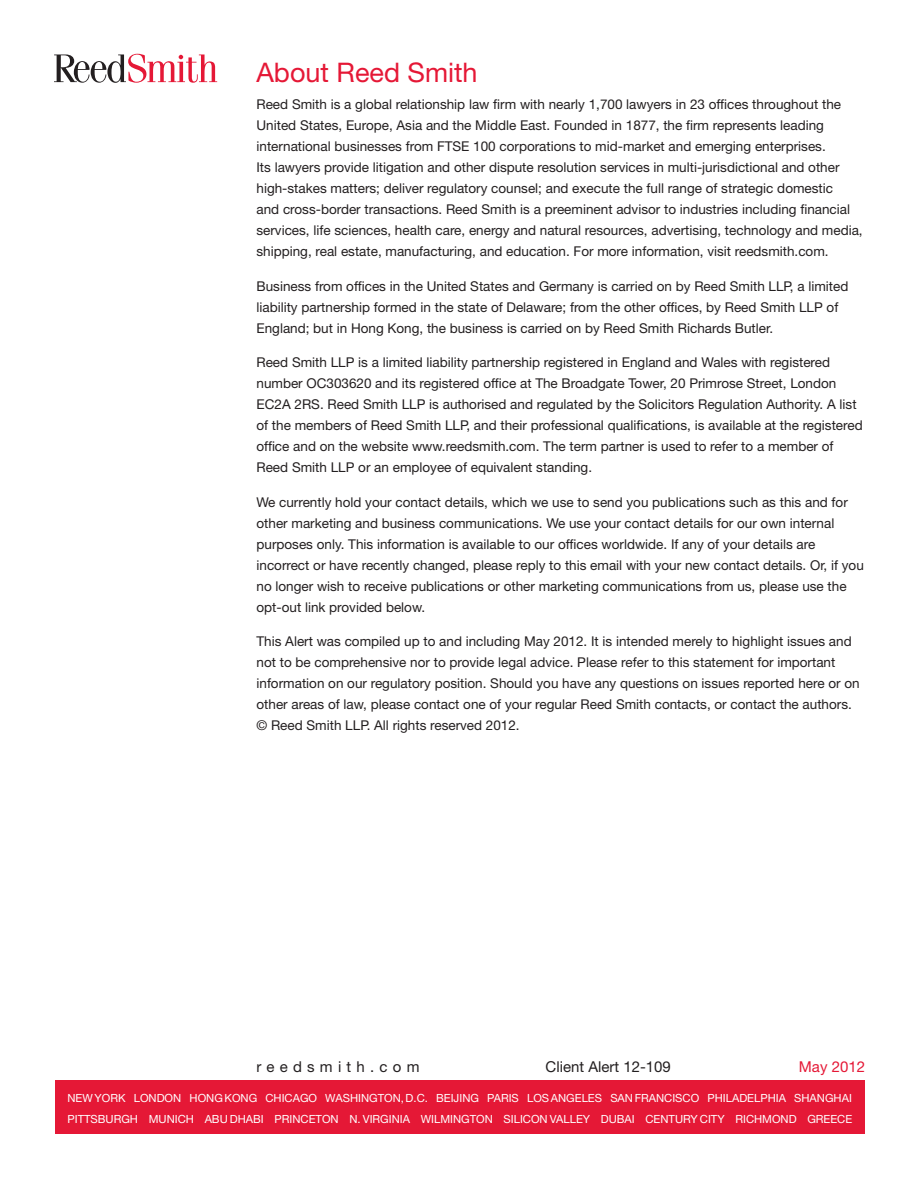
<style>
.page{position:relative;width:918px;height:1188px;background:#fff}
.page>*{position:absolute;margin:0;border:0;box-sizing:border-box;transform-origin:0 0}
.t1{font:27px "Helvetica Neue LT Std";color:#e51836}
.t2{font:15px "Helvetica Neue LT Std";color:#231f20}
.t3{font:15px "Helvetica Neue LT Std";letter-spacing:.35em;color:#231f20}
.t4{font:15px "Helvetica Neue LT Std";color:#e51836}
.disclaimer_copy{font:13.5px/21px "Helvetica Neue LT Std";color:#231f20}
.body{font:11.25px/21px "Helvetica Neue LT Std";color:#fff}
</style>
<div class="page">
<svg style="left:54px;top:54px;width:163px;height:29px"></svg>
<div style="left:55px;top:1080px;width:810px;height:54px;background:#e51836"></div>
<p class="t1" style="left:256px;top:56px;width:223px">About Reed Smith</p>
<p class="disclaimer_copy" style="left:256px;top:94px;width:608px">Reed Smith is a global relationship law firm with nearly 1,700 lawyers in 23 offices throughout the United States, Europe, Asia and the Middle East. Founded in 1877, the firm represents leading international businesses from FTSE 100 corporations to mid-market and emerging enterprises.<br>Its lawyers provide litigation and other dispute resolution services in multi-jurisdictional and other high-stakes matters; deliver regulatory counsel; and execute the full range of strategic domestic<br>and cross-border transactions. Reed Smith is a preeminent advisor to industries including financial services, life sciences, health care, energy and natural resources, advertising, technology and media, shipping, real estate, manufacturing, and education. For more information, visit reedsmith.com.</p>
<p class="disclaimer_copy" style="left:256px;top:275px;width:593px">Business from offices in the United States and Germany is carried on by Reed Smith LLP, a limited liability partnership formed in the state of Delaware; from the other offices, by Reed Smith LLP of<br>England; but in Hong Kong, the business is carried on by Reed Smith Richards Butler.</p>
<p class="disclaimer_copy" style="left:256px;top:352px;width:608px">Reed Smith LLP is a limited liability partnership registered in England and Wales with registered number OC303620 and its registered office at The Broadgate Tower, 20 Primrose Street, London EC2A 2RS. Reed Smith LLP is authorised and regulated by the Solicitors Regulation Authority. A list of the members of Reed Smith LLP, and their professional qualifications, is available at the registered office and on the website www.reedsmith.com. The term partner is used to refer to a member of Reed Smith LLP or an employee of equivalent standing.</p>
<p class="disclaimer_copy" style="left:256px;top:491px;width:609px">We currently hold your contact details, which we use to send you publications such as this and for other marketing and business communications. We use your contact details for our own internal purposes only. This information is available to our offices worldwide. If any of your details are incorrect or have recently changed, please reply to this email with your new contact details. Or, if you no longer wish to receive publications or other marketing communications from us, please use the opt-out link provided below.</p>
<p class="disclaimer_copy" style="left:256px;top:631px;width:605px">This Alert was compiled up to and including May 2012. It is intended merely to highlight issues and not to be comprehensive nor to provide legal advice. Please refer to this statement for important information on our regulatory position. Should you have any questions on issues reported here or on other areas of law, please contact one of your regular Reed Smith contacts, or contact the authors. © Reed Smith LLP. All rights reserved 2012.</p>
<p class="t3" style="left:256px;top:1058px;width:165px">reedsmith.com</p>
<p class="t2" style="left:546px;top:1058px;width:127px">Client Alert 12-109</p>
<p class="t4" style="left:799px;top:1058px;width:68px">May 2012</p>
<p class="body" style="left:68px;top:1087px;width:786px">NEW YORK LONDON HONG KONG CHICAGO WASHINGTON, D.C. BEIJING PARIS LOS ANGELES SAN FRANCISCO PHILADELPHIA SHANGHAI<br>PITTSBURGH MUNICH ABU DHABI PRINCETON N. VIRGINIA WILMINGTON SILICON VALLEY DUBAI CENTURY CITY RICHMOND GREECE</p>
</div>
